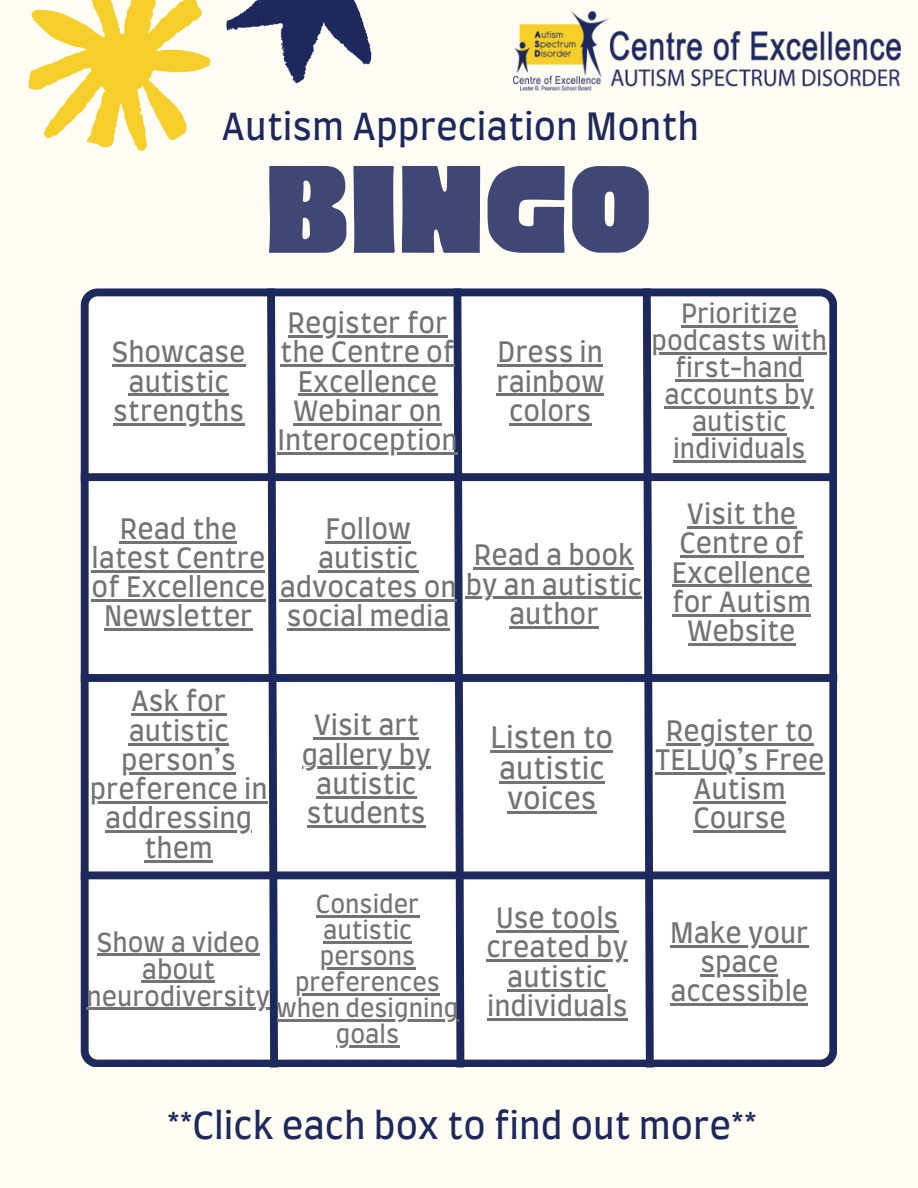
<style>
.page{position:relative;width:918px;height:1188px;background:#fffcf4}
.page>*{position:absolute;margin:0;border:0;box-sizing:border-box;transform-origin:0 0}
.t1{font:138.15px "Cubao Free Regular";color:#1d285d}
.t2{font:36px "Farro";color:#1d285d}
.t3{font:28.5px/30.3px "Farro";color:#737373}
.t4{font:27px/29.2px "Farro";color:#737373;text-align:center}
.t5{font:25.5px/27px "Farro";color:#737373;text-align:center}
.t6{font:24px/25.8px "Farro";color:#737373;text-align:center}
</style>
<div class="page">
<svg style="left:28px;top:0;width:183px;height:151px"></svg>
<svg style="left:226px;top:0;width:146px;height:84px"></svg>
<div style="left:81px;top:288px;width:756px;height:779px;background:#fff"></div>
<div style="left:81px;top:674px;width:756px;height:8px;background:#1d285d"></div>
<div style="left:81px;top:473px;width:753px;height:8px;background:#1d285d"></div>
<div style="left:81px;top:871px;width:753px;height:8px;background:#1d285d"></div>
<svg style="left:450px;top:288px;width:18px;height:780px"></svg>
<svg style="left:639px;top:288px;width:19px;height:780px"></svg>
<svg style="left:259px;top:288px;width:26px;height:780px"></svg>
<img style="left:514px;top:10px;width:387px;height:81px">
<hr style="left:112px;top:365px;width:134px;height:2px;background:#737373">
<hr style="left:129px;top:394px;width:100px;height:2px;background:#737373">
<hr style="left:113px;top:423px;width:131px;height:2px;background:#737373">
<hr style="left:288px;top:335px;width:159px;height:3px;background:#737373">
<hr style="left:280px;top:365px;width:175px;height:2px;background:#737373">
<hr style="left:298px;top:394px;width:139px;height:2px;background:#737373">
<hr style="left:293px;top:423px;width:97px;height:2px;background:#737373">
<hr style="left:390px;top:423px;width:52px;height:2px;background:#737373">
<hr style="left:277px;top:452px;width:181px;height:3px;background:#737373">
<hr style="left:120px;top:541px;width:117px;height:2px;background:#737373">
<hr style="left:91px;top:570px;width:174px;height:2px;background:#737373">
<hr style="left:91px;top:599px;width:174px;height:3px;background:#737373">
<hr style="left:104px;top:629px;width:149px;height:2px;background:#737373">
<hr style="left:687px;top:526px;width:109px;height:3px;background:#737373">
<hr style="left:680px;top:556px;width:123px;height:2px;background:#737373">
<hr style="left:672px;top:585px;width:139px;height:2px;background:#737373">
<hr style="left:672px;top:614px;width:139px;height:2px;background:#737373">
<hr style="left:688px;top:643px;width:107px;height:3px;background:#737373">
<hr style="left:325px;top:541px;width:86px;height:2px;background:#737373">
<hr style="left:318px;top:570px;width:100px;height:2px;background:#737373">
<hr style="left:280px;top:599px;width:177px;height:3px;background:#737373">
<hr style="left:287px;top:629px;width:163px;height:2px;background:#737373">
<hr style="left:316px;top:916px;width:103px;height:2px;background:#737373">
<hr style="left:323px;top:941px;width:89px;height:3px;background:#737373">
<hr style="left:320px;top:967px;width:95px;height:3px;background:#737373">
<hr style="left:295px;top:993px;width:145px;height:2px;background:#737373">
<hr style="left:277px;top:1019px;width:181px;height:2px;background:#737373">
<hr style="left:336px;top:1045px;width:63px;height:2px;background:#737373">
<hr style="left:314px;top:738px;width:105px;height:2px;background:#737373">
<hr style="left:302px;top:767px;width:129px;height:2px;background:#737373">
<hr style="left:316px;top:796px;width:100px;height:2px;background:#737373">
<hr style="left:307px;top:825px;width:119px;height:3px;background:#737373">
<hr style="left:97px;top:954px;width:163px;height:2px;background:#737373">
<hr style="left:142px;top:981px;width:73px;height:2px;background:#737373">
<hr style="left:87px;top:1008px;width:183px;height:2px;background:#737373">
<hr style="left:131px;top:714px;width:95px;height:2px;background:#737373">
<hr style="left:129px;top:743px;width:100px;height:2px;background:#737373">
<hr style="left:121px;top:772px;width:115px;height:2px;background:#737373">
<hr style="left:90px;top:801px;width:178px;height:3px;background:#737373">
<hr style="left:105px;top:831px;width:147px;height:2px;background:#737373">
<hr style="left:144px;top:860px;width:69px;height:2px;background:#737373">
<hr style="left:681px;top:325px;width:116px;height:2px;background:#737373">
<hr style="left:652px;top:352px;width:175px;height:2px;background:#737373">
<hr style="left:675px;top:379px;width:128px;height:2px;background:#737373">
<hr style="left:664px;top:406px;width:150px;height:2px;background:#737373">
<hr style="left:692px;top:433px;width:95px;height:2px;background:#737373">
<hr style="left:673px;top:460px;width:133px;height:2px;background:#737373">
<hr style="left:491px;top:751px;width:122px;height:2px;background:#737373">
<hr style="left:499px;top:781px;width:106px;height:2px;background:#737373">
<hr style="left:507px;top:811px;width:90px;height:3px;background:#737373">
<hr style="left:666px;top:743px;width:148px;height:2px;background:#737373">
<hr style="left:655px;top:772px;width:169px;height:2px;background:#737373">
<hr style="left:694px;top:801px;width:92px;height:3px;background:#737373">
<hr style="left:693px;top:831px;width:93px;height:2px;background:#737373">
<hr style="left:498px;top:365px;width:105px;height:2px;background:#737373">
<hr style="left:496px;top:394px;width:108px;height:2px;background:#737373">
<hr style="left:509px;top:423px;width:82px;height:2px;background:#737373">
<hr style="left:496px;top:930px;width:122px;height:3px;background:#737373">
<hr style="left:487px;top:960px;width:141px;height:2px;background:#737373">
<hr style="left:507px;top:989px;width:100px;height:2px;background:#737373">
<hr style="left:487px;top:1018px;width:141px;height:2px;background:#737373">
<hr style="left:474px;top:568px;width:160px;height:2px;background:#737373">
<hr style="left:466px;top:597px;width:176px;height:2px;background:#737373">
<hr style="left:509px;top:626px;width:90px;height:2px;background:#737373">
<hr style="left:670px;top:945px;width:139px;height:2px;background:#737373">
<hr style="left:700px;top:974px;width:78px;height:3px;background:#737373">
<hr style="left:670px;top:1004px;width:138px;height:2px;background:#737373">
<h2 class="t2" style="left:222px;top:111px;width:479px">Autism Appreciation Month</h2>
<p class="t4" style="left:112px;top:340px;width:135px">Showcase autistic strengths</p>
<h1 class="t1" style="left:265px;top:142px;width:389px">Bingo</h1>
<p class="t4" style="left:277px;top:310px;width:182px">Register for the Centre of<br>Excellence<br>Webinar on<br>Interoception</p>
<p class="t4" style="left:496px;top:340px;width:109px">Dress in rainbow colors</p>
<p class="t5" style="left:652px;top:302px;width:177px">Prioritize podcasts with first-hand accounts by autistic individuals</p>
<p class="t4" style="left:91px;top:516px;width:176px">Read the latest Centre of Excellence<br>Newsletter</p>
<p class="t4" style="left:280px;top:516px;width:179px">Follow autistic advocates on social media</p>
<p class="t4" style="left:466px;top:543px;width:178px">Read a book by an autistic author</p>
<p class="t4" style="left:672px;top:501px;width:141px">Visit the<br>Centre of<br>Excellence for Autism<br>Website</p>
<p class="t4" style="left:90px;top:689px;width:179px">Ask for autistic person’s preference in addressing them</p>
<p class="t4" style="left:302px;top:713px;width:130px">Visit art gallery by autistic students</p>
<p class="t6" style="left:277px;top:893px;width:183px">Consider autistic persons preferences when designing goals</p>
<p class="t5" style="left:87px;top:930px;width:185px">Show a video about neurodiversity</p>
<p class="t3" style="left:491px;top:725px;width:124px">Listen to autistic voices</p>
<p class="t4" style="left:655px;top:718px;width:171px">Register to<br>TELUQ’s Free<br>Autism<br>Course</p>
<p class="t4" style="left:487px;top:905px;width:143px">Use tools created by autistic individuals</p>
<p class="t4" style="left:670px;top:920px;width:140px">Make your space accessible</p>
<h2 class="t2" style="left:167px;top:1111px;width:591px">**Click each box to find out more**</h2>
</div>
